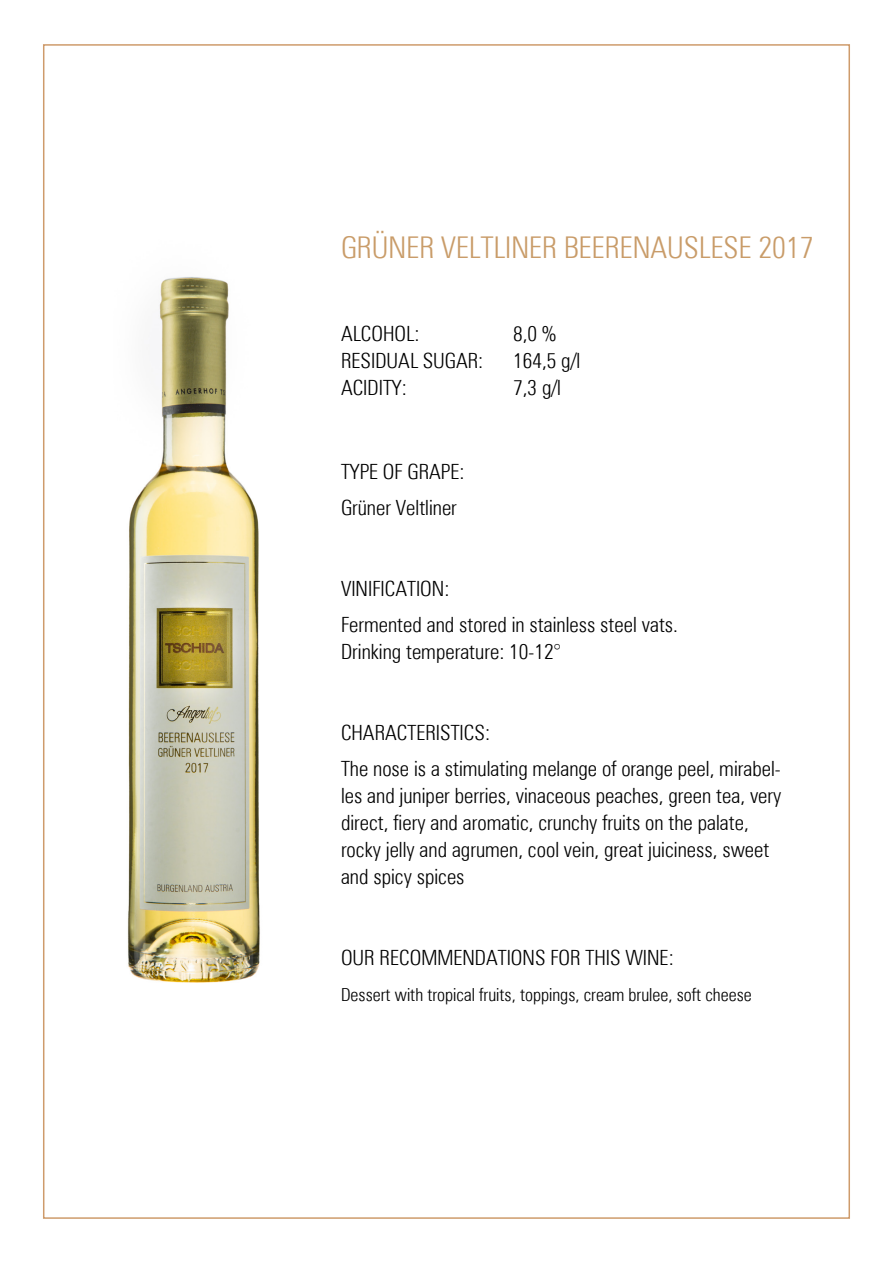
<style>
.page{position:relative;width:893px;height:1263px;background:#fff}
.page>*{position:absolute;margin:0;border:0;box-sizing:border-box;transform-origin:0 0}
.t1{font:300 condensed 30px "Zurich BT";color:#c99c69}
.t2{font:300 condensed 21px/27px "Zurich BT";color:#000}
.t3{font:300 condensed 18px "Zurich BT";color:#000}
</style>
<div class="page">
<img style="left:127px;top:277px;width:133px;height:706px">
<p class="t1" style="left:341px;top:229px;width:474px">GRÜNER VELTLINER BEERENAUSLESE 2017</p>
<p class="t2" style="left:341px;top:320px;width:80px">ALCOHOL:</p>
<p class="t2" style="left:341px;top:347px;width:144px">RESIDUAL SUGAR:</p>
<p class="t2" style="left:341px;top:374px;width:67px">ACIDITY:</p>
<p class="t2" style="left:341px;top:458px;width:125px">TYPE OF GRAPE:</p>
<p class="t2" style="left:341px;top:494px;width:117px">Grüner Veltliner</p>
<p class="t2" style="left:513px;top:320px;width:44px">8,0 %</p>
<p class="t2" style="left:513px;top:347px;width:69px">164,5 g/l</p>
<p class="t2" style="left:513px;top:374px;width:49px">7,3 g/l</p>
<p class="t2" style="left:341px;top:575px;width:110px">VINIFICATION:</p>
<p class="t2" style="left:341px;top:611px;width:339px">Fermented and stored in stainless steel vats.</p>
<p class="t2" style="left:341px;top:638px;width:221px">Drinking temperature: 10-12°</p>
<p class="t2" style="left:341px;top:719px;width:151px">CHARACTERISTICS:</p>
<p class="t2" style="left:341px;top:755px;width:442px">The nose is a stimulating melange of orange peel, mirabel&shy;les and juniper berries, vinaceous peaches, green tea, very direct, fiery and aromatic, crunchy fruits on the palate, rocky jelly and agrumen, cool vein, great juiciness, sweet and spicy spices</p>
<p class="t2" style="left:341px;top:944px;width:334px">OUR RECOMMENDATIONS FOR THIS WINE:</p>
<p class="t3" style="left:341px;top:983px;width:412px">Dessert with tropical fruits, toppings, cream brulee, soft cheese</p>
</div>
